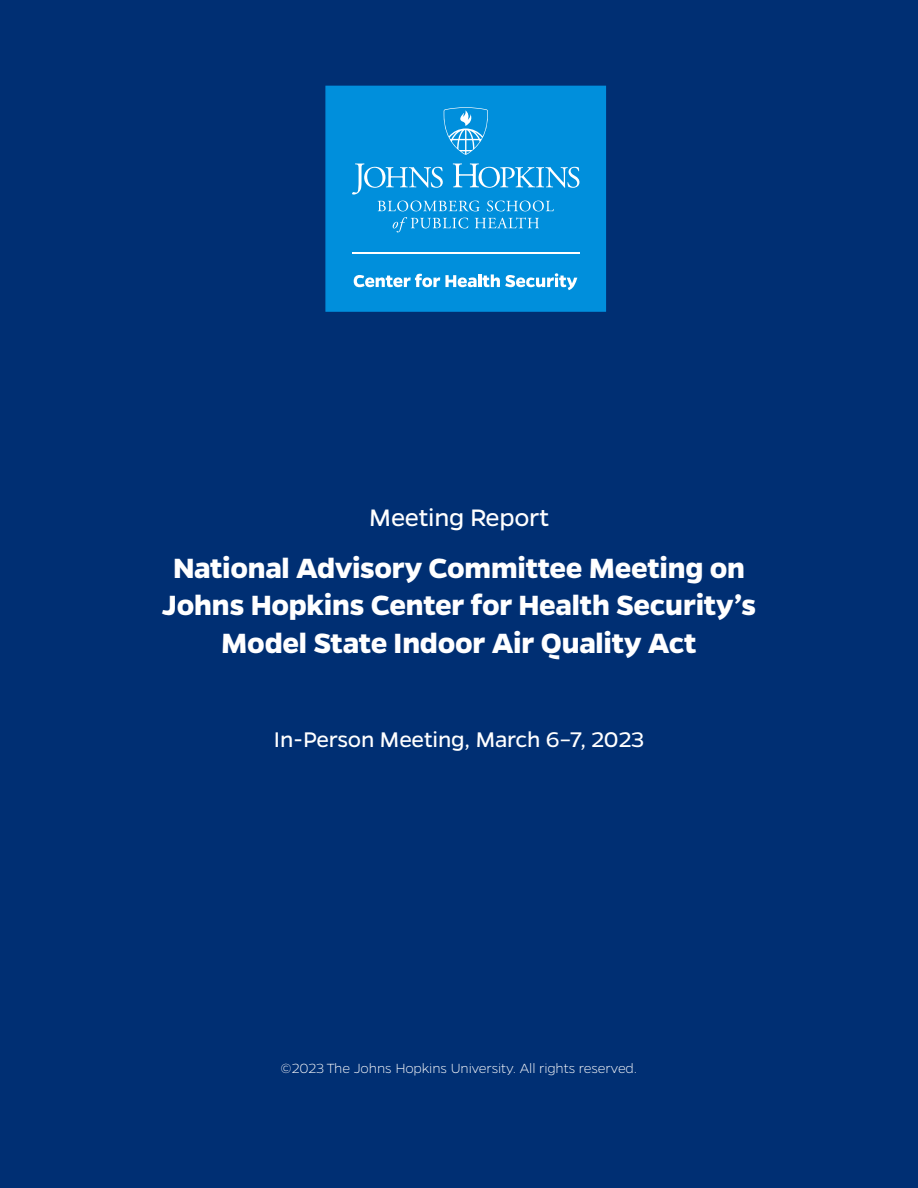
<style>
.page{position:relative;width:918px;height:1188px;background:#002f73}
.page>*{position:absolute;margin:0;border:0;box-sizing:border-box;transform-origin:0 0}
.Cover_title_-_v2{font:700 31.5px/37.8px "Gentona";letter-spacing:-.01em;color:#fff;text-align:center}
.Cover_subtitle_-_v2{font:27px "Gentona";letter-spacing:-.01em;color:#fff}
.Cover_date_-_v2{font:24px "Gentona";letter-spacing:-.01em;color:#fff}
.back_matter{font:200 15px "Gentona";letter-spacing:-.005em;color:#fff}
</style>
<div class="page">
<div style="left:325px;top:86px;width:281px;height:226px;background:#008fdc;border:2px solid #008fde"></div>
<svg style="left:444px;top:107px;width:44px;height:48px"></svg>
<svg style="left:352px;top:163px;width:91px;height:32px"></svg>
<svg style="left:453px;top:163px;width:126px;height:25px"></svg>
<svg style="left:378px;top:201px;width:102px;height:10px"></svg>
<svg style="left:487px;top:201px;width:67px;height:10px"></svg>
<svg style="left:393px;top:217px;width:75px;height:15px"></svg>
<svg style="left:475px;top:217px;width:64px;height:11px"></svg>
<hr style="left:352px;top:252px;width:227px;height:1px;background:#fff">
<svg style="left:354px;top:273px;width:223px;height:17px"></svg>
<p class="Cover_subtitle_-_v2" style="left:369px;top:503px;width:182px">Meeting Report</p>
<p class="Cover_title_-_v2" style="left:162px;top:548px;width:596px">National Advisory Committee Meeting on<br>Johns Hopkins Center for Health Security’s<br>Model State Indoor Air Quality Act</p>
<p class="Cover_date_-_v2" style="left:274px;top:726px;width:372px">In-Person Meeting, March 6–7, 2023</p>
<p class="back_matter" style="left:281px;top:1060px;width:358px">©2023 The Johns Hopkins University. All rights reserved.</p>
</div>
